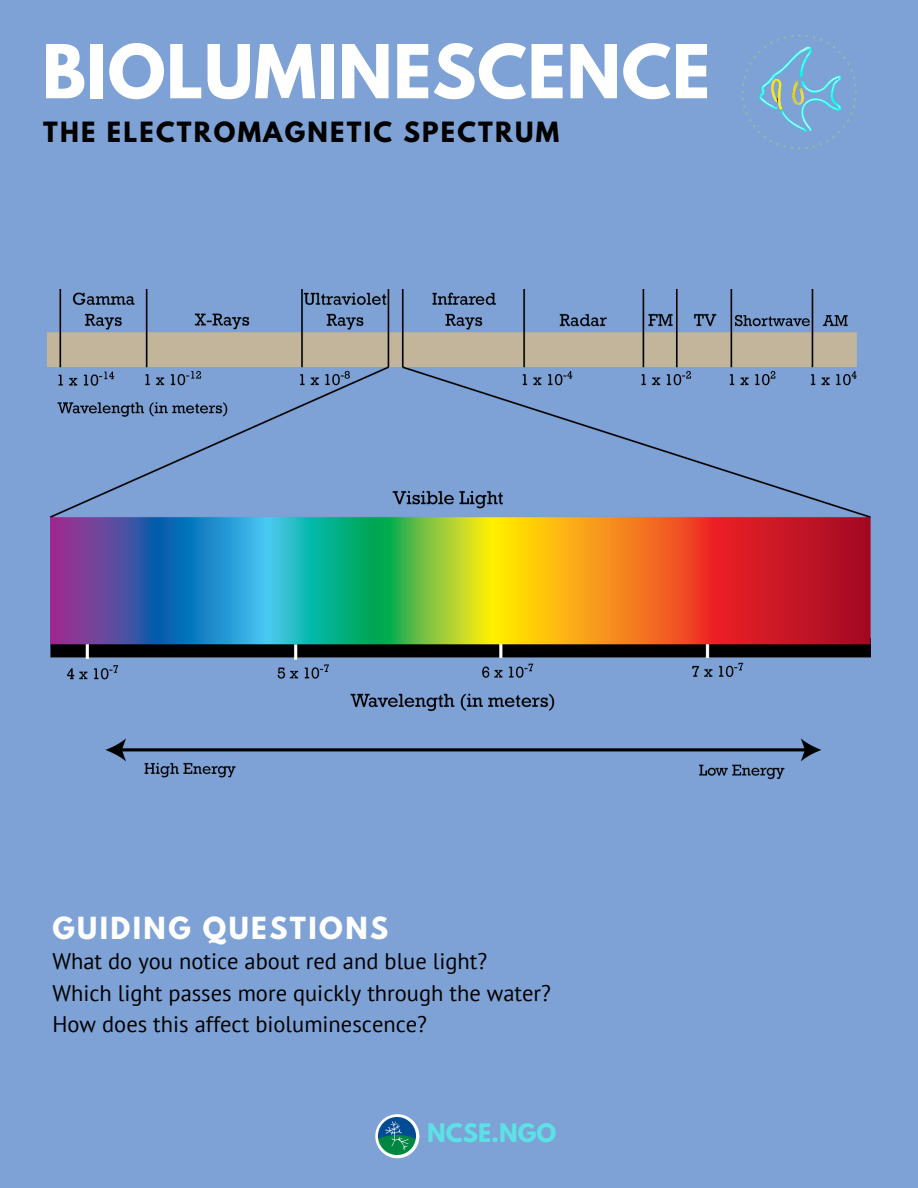
<style>
.page{position:relative;width:918px;height:1188px;background:#7ea2d5}
.page>*{position:absolute;margin:0;border:0;box-sizing:border-box;transform-origin:0 0}
.t1{font:700 65.85px "League Spartan";letter-spacing:.01em;color:#fff}
.t2{font:700 27px "League Spartan";letter-spacing:.09em;color:#fff}
.t3{font:700 24.75px "League Spartan";letter-spacing:.09em;color:#000}
.t4{font:700 22.65px "League Spartan";color:#5ce1e6}
.t5{font:22.5px/31.5px "PT Sans";color:#000}
</style>
<div class="page">
<svg style="left:741px;top:34px;width:116px;height:116px"></svg>
<img style="left:755px;top:45px;width:92px;height:94px">
<svg style="left:375px;top:1114px;width:44px;height:44px"></svg>
<img style="left:379px;top:1117px;width:37px;height:37px">
<img style="left:47px;top:290px;width:824px;height:489px">
<h1 class="t1" style="left:42px;top:39px;width:670px">BIOLUMINESCENCE</h1>
<p class="t3" style="left:43px;top:119px;width:517px">THE ELECTROMAGNETIC SPECTRUM</p>
<p class="t2" style="left:52px;top:914px;width:337px">GUIDING QUESTIONS</p>
<p class="t5" style="left:52px;top:945px;width:500px">What do you notice about red and blue light?<br>Which light passes more quickly through the water?<br>How does this affect bioluminescence?</p>
<p class="t4" style="left:427px;top:1122px;width:130px">NCSE.NGO</p>
</div>
